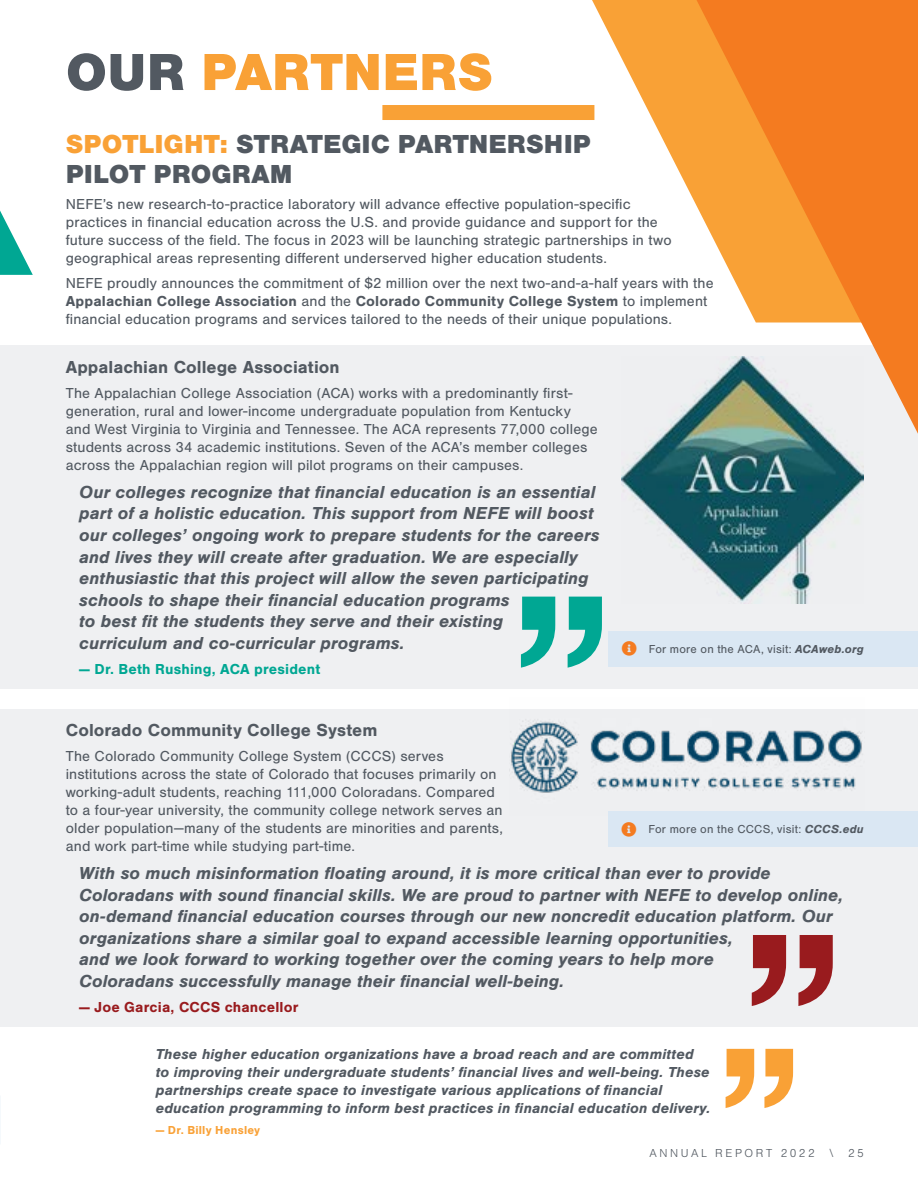
<style>
.page{position:relative;width:918px;height:1188px;background:#fff}
.page>*{position:absolute;margin:0;border:0;box-sizing:border-box;transform-origin:0 0}
.t1{font:900 54px "Nimbus San";color:#f9a136}
.t2{font:900 27px/30px "Nimbus San";color:#525961}
.t3{font:italic 700 18px/21.6px "Nimbus San";color:#525961}
.t4{font:700 18px "Nimbus San";color:#525961}
.t5{font:15px/18px "Nimbus San";letter-spacing:.01em;color:#525961}
.t6{font:italic 700 15px/18px "Nimbus San";letter-spacing:.01em;color:#525961}
.t7{font:700 15px "Nimbus San";letter-spacing:.01em;color:#00a793}
.t8{font:700 15px "Nimbus San";letter-spacing:.01em;color:#991b1e}
.t9{font:12px "Nimbus San";letter-spacing:.02em;color:#525961}
.t10{font:300 12px "Nimbus San";letter-spacing:.215em;color:#525961}
.t11{font:700 12px "Nimbus San";letter-spacing:.02em;color:#f9a136}
.s1{color:#525961}
.s2{color:#f9a136}
.s3{font-weight:700}
.s4{font-weight:700;font-style:italic}
</style>
<div class="page">
<svg style="left:0;top:211px;width:33px;height:64px"></svg>
<div style="left:0;top:345px;width:918px;height:343px;background:#eff0f2"></div>
<div style="left:0;top:710px;width:918px;height:317px;background:#eff0f2"></div>
<svg style="left:592px;top:0;width:105px;height:207px"></svg>
<div style="left:382px;top:105px;width:212px;height:15px;background:#f9a136"></div>
<img style="left:621px;top:397px;width:243px;height:207px">
<div style="left:608px;top:631px;width:310px;height:35px;background:#dae7f3"></div>
<svg style="left:521px;top:597px;width:81px;height:71px"></svg>
<img style="left:510px;top:709px;width:354px;height:103px">
<div style="left:608px;top:812px;width:310px;height:35px;background:#dae7f3"></div>
<svg style="left:752px;top:935px;width:81px;height:71px"></svg>
<svg style="left:726px;top:1049px;width:67px;height:59px"></svg>
<svg style="left:697px;top:0;width:221px;height:434px"></svg>
<h1 class="t1" style="left:66px;top:41px;width:429px"><span class="s1">OUR</span> PARTNERS</h1>
<h2 class="t2" style="left:66px;top:129px;width:527px"><span class="s2">SPOTLIGHT:</span> STRATEGIC PARTNERSHIP<br>PILOT PROGRAM</h2>
<p class="t5" style="left:66px;top:196px;width:607px">NEFE’s new research-to-practice laboratory will advance effective population-specific practices in financial education across the U.S. and provide guidance and support for the future success of the field. The focus in 2023 will be launching strategic partnerships in two geographical areas representing different underserved higher education students.</p>
<p class="t5" style="left:66px;top:274px;width:649px">NEFE proudly announces the commitment of $2 million over the next two-and-a-half years with the<br><span class="s3">Appalachian College Association</span> and the <span class="s3">Colorado Community College System</span> to implement financial education programs and services tailored to the needs of their unique populations.</p>
<p class="t4" style="left:66px;top:357px;width:275px">Appalachian College Association</p>
<p class="t5" style="left:66px;top:384px;width:533px">The Appalachian College Association (ACA) works with a predominantly first&shy;generation, rural and lower-income undergraduate population from Kentucky and West Virginia to Virginia and Tennessee. The ACA represents 77,000 college students across 34 academic institutions. Seven of the ACA’s member colleges across the Appalachian region will pilot programs on their campuses.</p>
<p class="t3" style="left:79px;top:481px;width:522px">Our colleges recognize that financial education is an essential part of a holistic education. This support from NEFE will boost our colleges’ ongoing work to prepare students for the careers and lives they will create after graduation. We are especially enthusiastic that this project will allow the seven participating schools to shape their financial education programs<br>to best fit the students they serve and their existing<br>curriculum and co-curricular programs.</p>
<p class="t7" style="left:79px;top:660px;width:243px">— Dr. Beth Rushing, ACA president</p>
<p class="t9" style="left:649px;top:642px;width:217px">For more on the ACA, visit: <span class="s4">ACAweb.org</span></p>
<p class="t4" style="left:66px;top:720px;width:313px">Colorado Community College System</p>
<p class="t5" style="left:66px;top:747px;width:439px">The Colorado Community College System (CCCS) serves institutions across the state of Colorado that focuses primarily on working-adult students, reaching 111,000 Coloradans. Compared to a four-year university, the community college network serves an older population—many of the students are minorities and parents, and work part-time while studying part-time.</p>
<p class="t3" style="left:79px;top:862px;width:766px">With so much misinformation floating around, it is more critical than ever to provide Coloradans with sound financial skills. We are proud to partner with NEFE to develop online, on-demand financial education courses through our new noncredit education platform. Our organizations share a similar goal to expand accessible learning opportunities,<br>and we look forward to working together over the coming years to help more<br>Coloradans successfully manage their financial well-being.</p>
<p class="t8" style="left:79px;top:998px;width:221px">— Joe Garcia, CCCS chancellor</p>
<p class="t9" style="left:649px;top:823px;width:217px">For more on the CCCS, visit: <span class="s4">CCCS.edu</span></p>
<p class="t6" style="left:156px;top:1045px;width:556px">These higher education organizations have a broad reach and are committed to improving their undergraduate students’ financial lives and well-being. These partnerships create space to investigate various applications of financial education programming to inform best practices in financial education delivery.</p>
<p class="t11" style="left:156px;top:1123px;width:106px">— Dr. Billy Hensley</p>
<p class="t10" style="left:649px;top:1147px;width:216px">ANNUAL REPORT 2022 \ 25</p>
</div>
